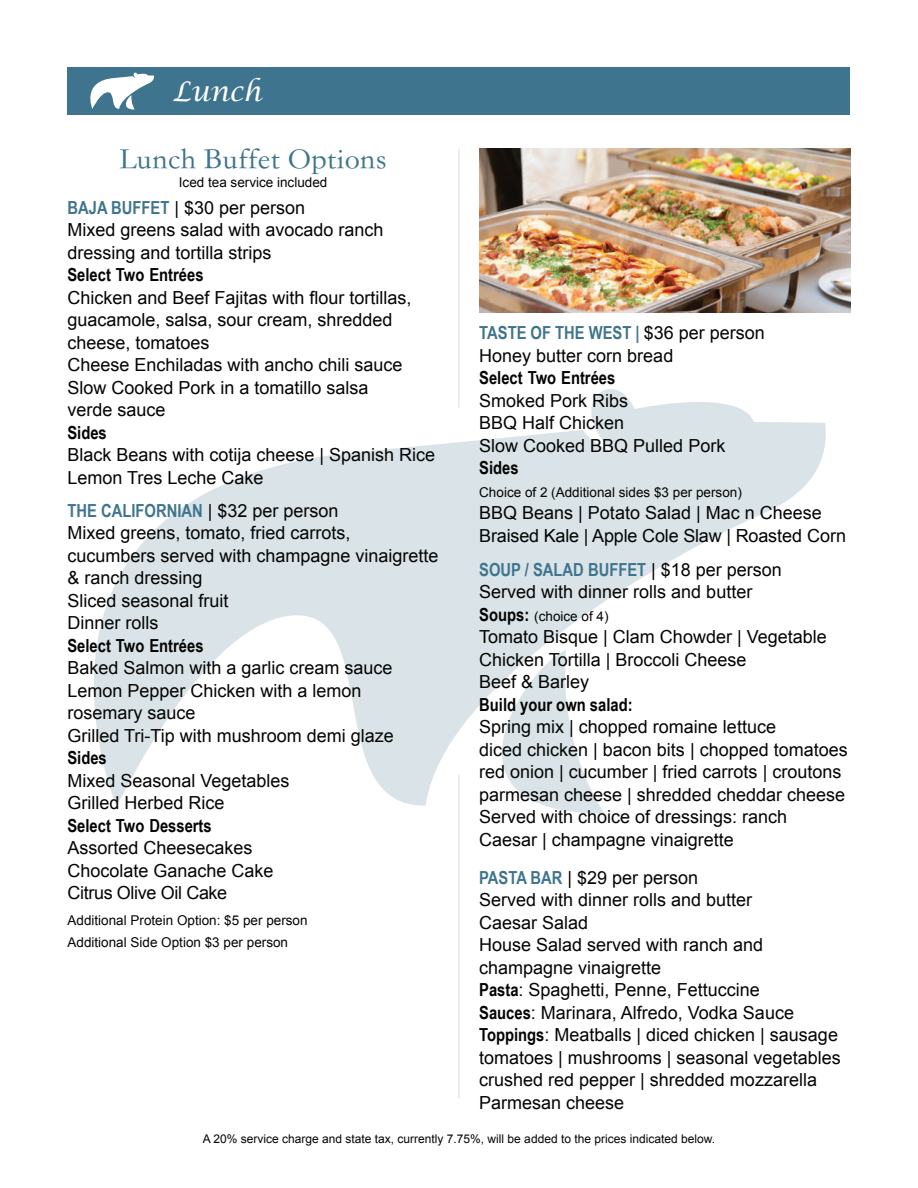
<style>
.page{position:relative;width:918px;height:1188px;background:#fff}
.page>*{position:absolute;margin:0;border:0;box-sizing:border-box;transform-origin:0 0}
.t1{font:30px "ST Songti TC Regular";color:#3f748e}
.t2{font:italic 27px "Lucida Calligraphy";color:#fff}
.t3{font:18px/22.5px "Arial";color:#040503}
.t4{font:700 18px "Arial Narrow";color:#040503}
.t5{font:700 18px "Arial Narrow";color:#3f748e}
.t6{font:13.5px/22.5px "Arial";color:#040503}
.t7{font:12px "Arial";color:#040503}
.s1{font-family:"Arial Narrow";font-weight:700;color:#3f748e}
.s2{font-family:"Arial";font-weight:400;color:#040503}
.s3{font-family:"Arial Narrow";font-weight:700;font-size:18px}
.s4{font-family:"Arial Narrow";font-weight:700}
</style>
<div class="page">
<svg style="left:94px;top:389px;width:732px;height:418px"></svg>
<svg style="left:425px;top:650px;width:179px;height:164px"></svg>
<hr style="left:458px;top:149px;width:2px;height:259px;background:#3f748e">
<hr style="left:458px;top:775px;width:2px;height:324px;background:#3f748e">
<div style="left:68px;top:68px;width:782px;height:47px;background:#3f748e"></div>
<svg style="left:90px;top:72px;width:64px;height:38px"></svg>
<img style="left:479px;top:149px;width:371px;height:163px">
<h2 class="t2" style="left:173px;top:75px;width:90px">Lunch</h2>
<h1 class="t1" style="left:119px;top:142px;width:269px">Lunch Buffet Options</h1>
<p class="t6" style="left:179px;top:171px;width:150px">Iced tea service included</p>
<p class="t3" style="left:67px;top:196px;width:318px"><span class="s1">BAJA BUFFET</span> | $30 per person<br>Mixed greens salad with avocado ranch dressing and tortilla strips</p>
<p class="t4" style="left:67px;top:261px;width:138px">Select Two Entrées</p>
<p class="t3" style="left:67px;top:286px;width:346px">Chicken and Beef Fajitas with flour tortillas, guacamole, salsa, sour cream, shredded cheese, tomatoes<br>Cheese Enchiladas with ancho chili sauce<br>Slow Cooked Pork in a tomatillo salsa verde sauce</p>
<p class="t4" style="left:67px;top:419px;width:41px">Sides</p>
<p class="t3" style="left:67px;top:444px;width:369px">Black Beans with cotija cheese | Spanish Rice<br>Lemon Tres Leche Cake</p>
<p class="t5" style="left:67px;top:497px;width:273px">THE CALIFORNIAN <span class="s2">| $32 per person</span></p>
<p class="t3" style="left:67px;top:522px;width:373px">Mixed greens, tomato, fried carrots, cucumbers served with champagne vinaigrette &amp; ranch dressing<br>Sliced seasonal fruit<br>Dinner rolls</p>
<p class="t4" style="left:67px;top:632px;width:138px">Select Two Entrées</p>
<p class="t3" style="left:67px;top:657px;width:328px">Baked Salmon with a garlic cream sauce<br>Lemon Pepper Chicken with a lemon rosemary sauce<br>Grilled Tri-Tip with mushroom demi glaze</p>
<p class="t4" style="left:67px;top:744px;width:41px">Sides</p>
<p class="t3" style="left:67px;top:769px;width:224px">Mixed Seasonal Vegetables<br>Grilled Herbed Rice</p>
<p class="t4" style="left:67px;top:812px;width:146px">Select Two Desserts</p>
<p class="t3" style="left:67px;top:837px;width:208px">Assorted Cheesecakes<br>Chocolate Ganache Cake<br>Citrus Olive Oil Cake</p>
<p class="t6" style="left:68px;top:909px;width:242px">Additional Protein Option: $5 per person<br>Additional Side Option $3 per person</p>
<p class="t5" style="left:479px;top:319px;width:287px">TASTE OF THE WEST | <span class="s2">$36 per person</span></p>
<p class="t3" style="left:479px;top:344px;width:196px">Honey butter corn bread</p>
<p class="t4" style="left:479px;top:364px;width:138px">Select Two Entrées</p>
<p class="t3" style="left:479px;top:389px;width:248px">Smoked Pork Ribs<br>BBQ Half Chicken<br>Slow Cooked BBQ Pulled Pork</p>
<p class="t4" style="left:479px;top:454px;width:41px">Sides</p>
<p class="t6" style="left:479px;top:481px;width:264px">Choice of 2 (Additional sides $3 per person)</p>
<p class="t3" style="left:479px;top:502px;width:369px">BBQ Beans | Potato Salad | Mac n Cheese<br>Braised Kale | Apple Cole Slaw | Roasted Corn</p>
<p class="t5" style="left:479px;top:556px;width:304px">SOUP / SALAD BUFFET <span class="s2">| $18 per person</span></p>
<p class="t3" style="left:479px;top:581px;width:275px">Served with dinner rolls and butter</p>
<p class="t6" style="left:479px;top:605px;width:131px"><span class="s3">Soups:</span> (choice of 4)</p>
<p class="t3" style="left:479px;top:626px;width:349px">Tomato Bisque | Clam Chowder | Vegetable<br>Chicken Tortilla | Broccoli Cheese<br>Beef &amp; Barley</p>
<p class="t4" style="left:479px;top:691px;width:155px">Build your own salad:</p>
<p class="t3" style="left:479px;top:716px;width:370px">Spring mix | chopped romaine lettuce<br>diced chicken | bacon bits | chopped tomatoes red onion | cucumber | fried carrots | croutons parmesan cheese | shredded cheddar cheese Served with choice of dressings: ranch Caesar | champagne vinaigrette</p>
<p class="t3" style="left:479px;top:866px;width:363px"><span class="s1">PASTA BAR</span> | $29 per person<br>Served with dinner rolls and butter<br>Caesar Salad<br>House Salad served with ranch and champagne vinaigrette<br><span class="s4">Pasta</span>: Spaghetti, Penne, Fettuccine<br><span class="s4">Sauces</span>: Marinara, Alfredo, Vodka Sauce<br><span class="s4">Toppings</span>: Meatballs | diced chicken | sausage tomatoes | mushrooms | seasonal vegetables crushed red pepper | shredded mozzarella<br>Parmesan cheese</p>
<p class="t7" style="left:203px;top:1131px;width:514px">A 20% service charge and state tax, currently 7.75%, will be added to the prices indicated below.</p>
</div>
